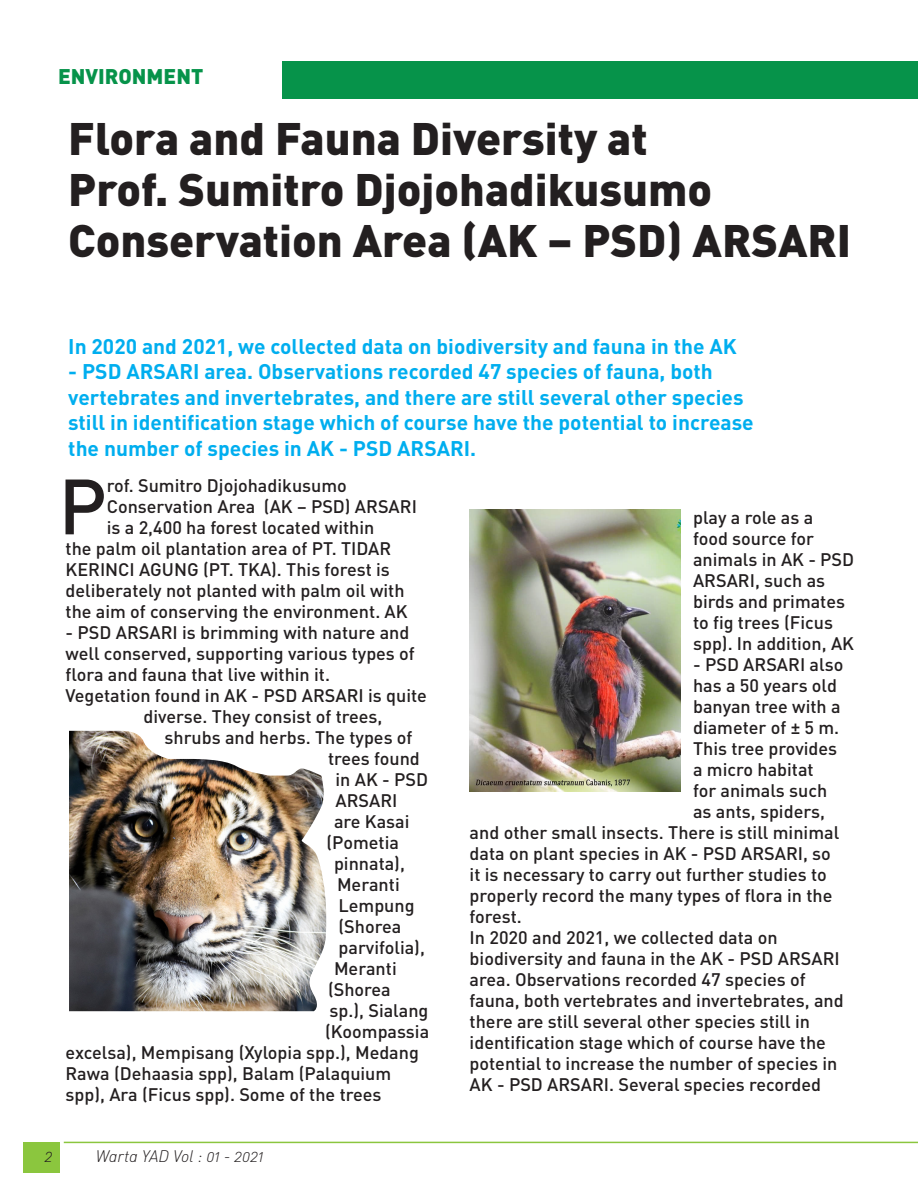
<style>
.page{position:relative;width:918px;height:1188px;background:#fff}
.page>*{position:absolute;margin:0;border:0;box-sizing:border-box;transform-origin:0 0}
.text{font:500 76.95px "DIN";color:#231f20}
.head_line{font:900 45px/51px "DIN";color:#231f20}
.lead{font:700 21px/25.5px "DIN";color:#00aeef}
.rubrik{font:900 21px "DIN";color:#06934a}
.text-2{font:500 18px/21px "DIN";color:#231f20}
.halaman{font:16.5px "DIN Light Italic Alt";color:#231f20}
</style>
<div class="page">
<div style="left:23px;top:1142px;width:37px;height:31px;background:#8bc63e"></div>
<hr style="left:64px;top:1142px;width:854px;height:1px;background:#8bc63e">
<div style="left:283px;top:61px;width:635px;height:38px;background:#06934a"></div>
<img style="left:470px;top:509px;width:210px;height:282px">
<img style="left:69px;top:731px;width:258px;height:280px">
<p class="rubrik" style="left:58px;top:62px;width:147px">ENVIRONMENT</p>
<p class="head_line" style="left:68px;top:110px;width:784px">Flora and Fauna Diversity at<br>Prof. Sumitro Djojohadikusumo<br>Conservation Area (AK – PSD) ARSARI</p>
<p class="lead" style="left:68px;top:332px;width:670px">In 2020 and 2021, we collected data on biodiversity and fauna in the AK</p>
<p class="lead" style="left:68px;top:358px;width:687px">- PSD ARSARI area. Observations recorded 47 species of fauna, both vertebrates and invertebrates, and there are still several other species still in identification stage which of course have the potential to increase the number of species in AK - PSD ARSARI.</p>
<p class="text" style="left:58px;top:457px;width:50px">P</p>
<p class="text-2" style="left:107px;top:475px;width:242px">rof. Sumitro Djojohadikusumo</p>
<p class="text-2" style="left:107px;top:496px;width:312px">Conservation Area (AK – PSD) ARSARI</p>
<p class="text-2" style="left:107px;top:517px;width:269px">is a 2,400 ha forest located within</p>
<p class="text-2" style="left:66px;top:538px;width:327px">the palm oil plantation area of PT. TIDAR</p>
<p class="text-2" style="left:66px;top:559px;width:326px">KERINCI AGUNG (PT. TKA). This forest is</p>
<p class="text-2" style="left:66px;top:580px;width:341px">deliberately not planted with palm oil with</p>
<p class="text-2" style="left:66px;top:601px;width:344px">the aim of conserving the environment. AK</p>
<p class="text-2" style="left:66px;top:622px;width:351px">- PSD ARSARI is brimming with nature and well conserved, supporting various types of flora and fauna that live within it.</p>
<p class="text-2" style="left:66px;top:685px;width:363px">Vegetation found in AK - PSD ARSARI is quite</p>
<p class="text-2" style="left:144px;top:706px;width:240px">diverse. They consist of trees,</p>
<p class="text-2" style="left:165px;top:727px;width:250px">shrubs and herbs. The types of</p>
<p class="text-2" style="left:328px;top:748px;width:93px">trees found</p>
<p class="text-2" style="left:336px;top:769px;width:94px">in AK - PSD</p>
<p class="text-2" style="left:336px;top:790px;width:63px">ARSARI</p>
<p class="text-2" style="left:334px;top:811px;width:77px">are Kasai</p>
<p class="text-2" style="left:327px;top:832px;width:74px">(Pometia</p>
<p class="text-2" style="left:334px;top:853px;width:72px">pinnata),</p>
<p class="text-2" style="left:337px;top:874px;width:64px">Meranti</p>
<p class="text-2" style="left:339px;top:895px;width:78px">Lempung</p>
<p class="text-2" style="left:339px;top:916px;width:64px">(Shorea</p>
<p class="text-2" style="left:339px;top:937px;width:88px">parvifolia),</p>
<p class="text-2" style="left:334px;top:958px;width:64px">Meranti</p>
<p class="text-2" style="left:328px;top:979px;width:64px">(Shorea</p>
<p class="text-2" style="left:330px;top:1000px;width:101px">sp.), Sialang</p>
<p class="text-2" style="left:325px;top:1021px;width:106px">(Koompassia</p>
<p class="text-2" style="left:66px;top:1042px;width:355px">excelsa), Mempisang (Xylopia spp.), Medang</p>
<p class="text-2" style="left:66px;top:1063px;width:327px">Rawa (Dehaasia spp), Balam (Palaquium</p>
<p class="text-2" style="left:66px;top:1084px;width:318px">spp), Ara (Ficus spp). Some of the trees</p>
<p class="halaman" style="left:45px;top:1146px;width:9px">2</p>
<p class="halaman" style="left:96px;top:1146px;width:169px">Warta YAD Vol : 01 - 2021</p>
<p class="text-2" style="left:693px;top:507px;width:163px">play a role as a<br>food source for animals in AK - PSD<br>ARSARI, such as birds and primates to fig trees (Ficus spp). In addition, AK</p>
<p class="text-2" style="left:693px;top:654px;width:152px">- PSD ARSARI also</p>
<p class="text-2" style="left:693px;top:675px;width:146px">has a 50 years old</p>
<p class="text-2" style="left:693px;top:696px;width:149px">banyan tree with a</p>
<p class="text-2" style="left:693px;top:717px;width:148px">diameter of ± 5 m.</p>
<p class="text-2" style="left:693px;top:738px;width:146px">This tree provides</p>
<p class="text-2" style="left:693px;top:759px;width:122px">a micro habitat</p>
<p class="text-2" style="left:693px;top:780px;width:136px">for animals such</p>
<p class="text-2" style="left:693px;top:801px;width:133px">as ants, spiders,</p>
<p class="text-2" style="left:470px;top:822px;width:371px">and other small insects. There is still minimal</p>
<p class="text-2" style="left:470px;top:843px;width:363px">data on plant species in AK - PSD ARSARI, so</p>
<p class="text-2" style="left:470px;top:864px;width:359px">it is necessary to carry out further studies to</p>
<p class="text-2" style="left:470px;top:885px;width:364px">properly record the many types of flora in the</p>
<p class="text-2" style="left:470px;top:906px;width:54px">forest.</p>
<p class="text-2" style="left:470px;top:927px;width:376px">In 2020 and 2021, we collected data on biodiversity and fauna in the AK - PSD ARSARI area. Observations recorded 47 species of fauna, both vertebrates and invertebrates, and there are still several other species still in identification stage which of course have the potential to increase the number of species in AK - PSD ARSARI. Several species recorded</p>
</div>
